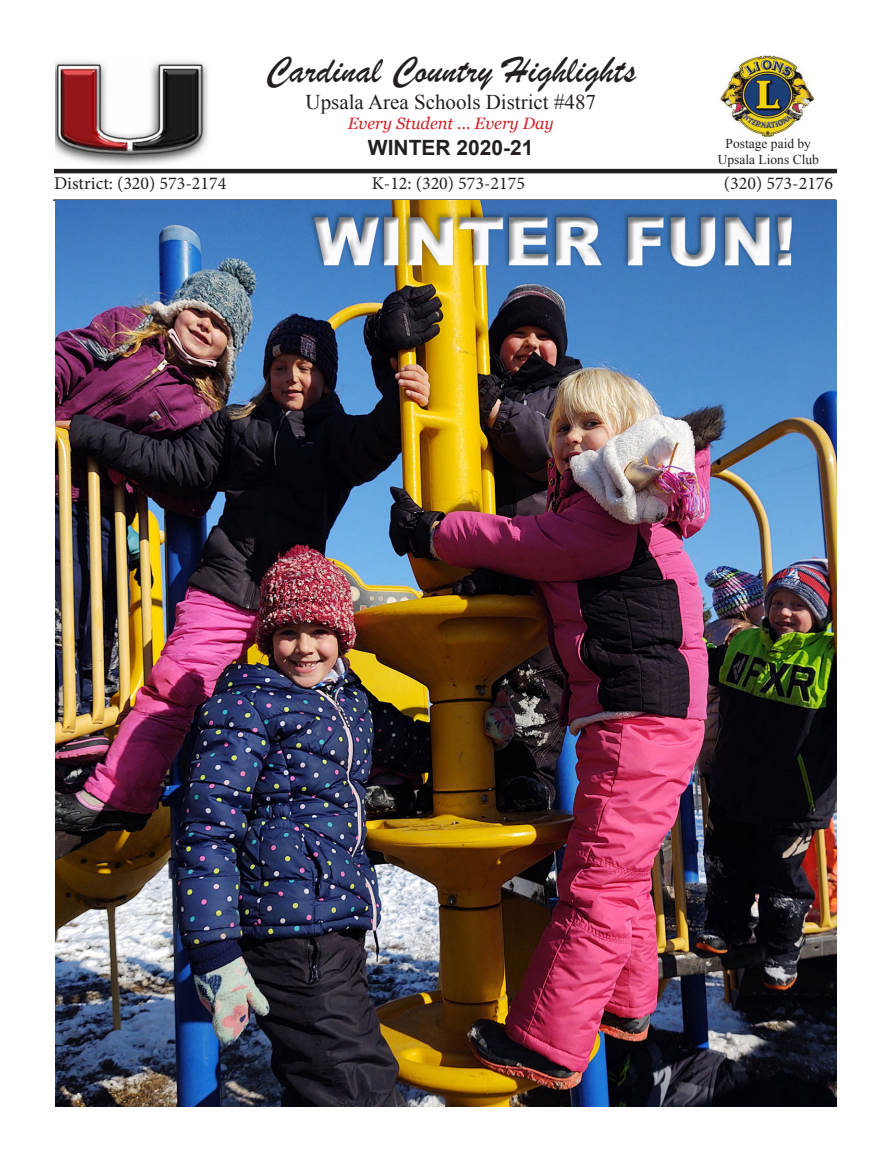
<style>
.page{position:relative;width:891px;height:1161px;background:#fff}
.page>*{position:absolute;margin:0;border:0;box-sizing:border-box;transform-origin:0 0}
.t1{font:39px "Brush Script";color:#231f20}
.t2{font:21px "Times New Roman";color:#231f20}
.t3{font:700 21px "Arial";color:#231f20}
.t4{font:18px "Minion Pro";color:#231f20}
.t5{font:italic 16.5px "Georgia";color:#d1232a}
.t6{font:13.5px "Times New Roman";color:#231f20}
</style>
<div class="page">
<hr style="left:54px;top:169px;width:783px;height:4px;background:#231f20">
<hr style="left:53px;top:199px;width:783px;height:2px;background:#231f20">
<img style="left:55px;top:61px;width:153px;height:104px">
<img style="left:720px;top:56px;width:95px;height:81px">
<img style="left:55px;top:201px;width:781px;height:906px">
<p class="t1" style="left:266px;top:44px;width:372px">Cardinal Country Highlights</p>
<p class="t2" style="left:306px;top:88px;width:292px">Upsala Area Schools District #487</p>
<p class="t5" style="left:348px;top:111px;width:208px">Every Student ... Every Day</p>
<p class="t3" style="left:368px;top:134px;width:167px">WINTER 2020-21</p>
<p class="t6" style="left:726px;top:134px;width:87px">Postage paid by</p>
<p class="t6" style="left:718px;top:150px;width:103px">Upsala Lions Club</p>
<p class="t4" style="left:54px;top:172px;width:174px">District: (320) 573-2174</p>
<p class="t4" style="left:372px;top:172px;width:155px">K-12: (320) 573-2175</p>
<p class="t4" style="left:724px;top:172px;width:111px">(320) 573-2176</p>
</div>
